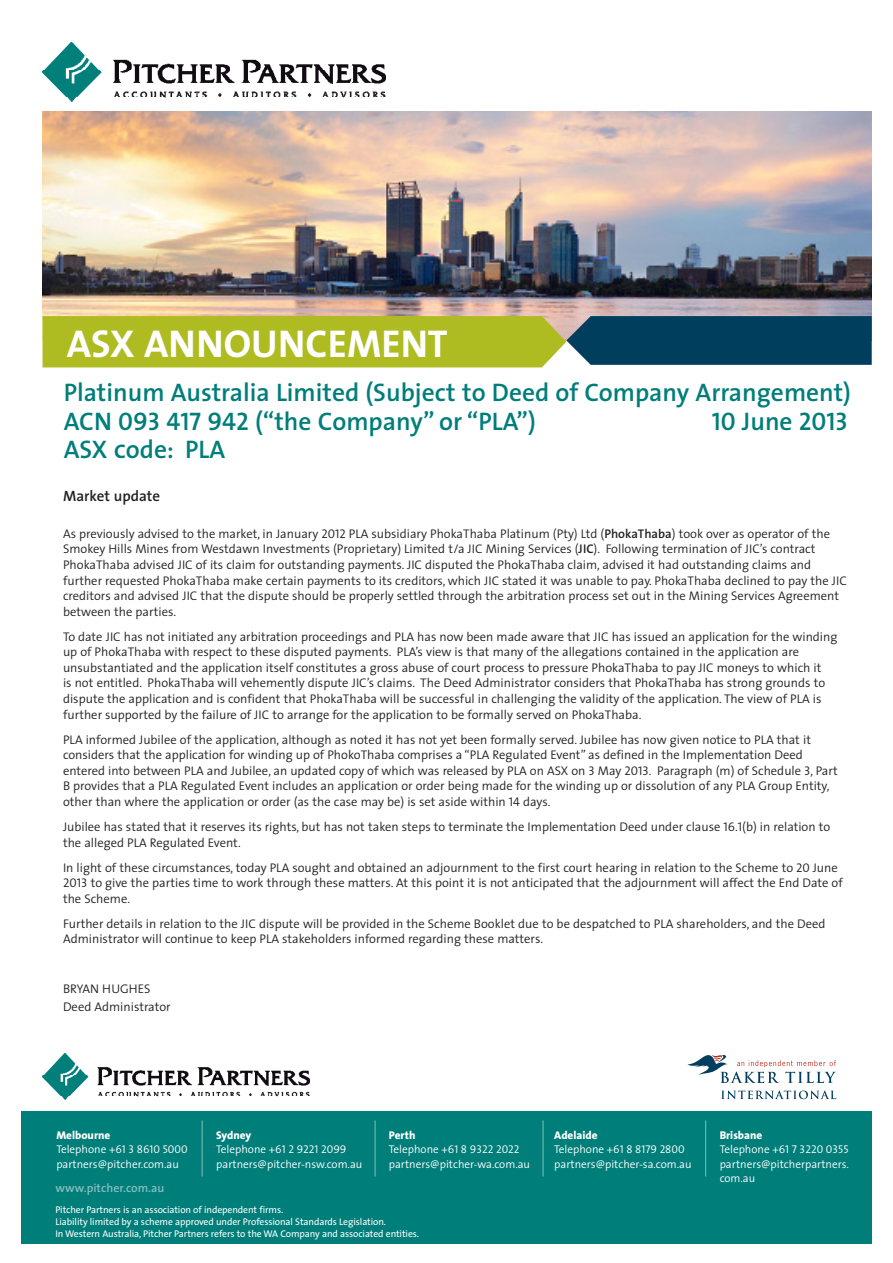
<style>
.page{position:relative;width:893px;height:1263px;background:#fff}
.page>*{position:absolute;margin:0;border:0;box-sizing:border-box;transform-origin:0 0}
.Body_copy{font:700 39px "The Sans";color:#fff}
.Large_heading{font:600 25.5px "The Sans";color:#007e7a}
.Sub_heading_black{font:25.5px "The Sans Semi Bold Caps";color:#007e7a}
.Body_copy-2{font:600 15px "The Sans";color:#231f20}
.Body_copy-3{font:300 12.6px/15.6px "The Sans";color:#231f20}
.website_small{font:600 12px "The Sans";letter-spacing:.005em;color:#84bebe}
.Contact_body_white{font:300 11.25px/14.2px "The Sans";color:#fff}
.Contact_Bold_white{font:800 11.25px "The Sans";color:#fff}
.Disclaimer_white{font:9.75px/12px "The Sans";letter-spacing:-.01em;color:#fff}
.s1{font-family:"The Sans";font-weight:600}
.s2{font-family:"The Sans Semi Light Caps";font-weight:400}
.s3{font-weight:600}
</style>
<div class="page">
<img style="left:43px;top:111px;width:829px;height:205px">
<svg style="left:43px;top:316px;width:829px;height:51px;background:#75923e"></svg>
<div style="left:21px;top:1111px;width:851px;height:133px;background:#007e7a"></div>
<hr style="left:202px;top:1120px;width:1px;height:56px;background:#84bebe">
<hr style="left:375px;top:1120px;width:1px;height:56px;background:#84bebe">
<hr style="left:543px;top:1120px;width:1px;height:56px;background:#84bebe">
<hr style="left:705px;top:1120px;width:1px;height:56px;background:#84bebe">
<img style="left:43px;top:1054px;width:266px;height:46px">
<svg style="left:721px;top:1090px;width:115px;height:9px"></svg>
<svg style="left:687px;top:1054px;width:149px;height:29px"></svg>
<img style="left:43px;top:43px;width:343px;height:59px">
<p class="Body_copy" style="left:67px;top:311px;width:382px">ASX ANNOUNCEMENT</p>
<p class="Large_heading" style="left:64px;top:371px;width:789px">Platinum Australia Limited (Subject to Deed of Company Arrangement)</p>
<p class="Sub_heading_black" style="left:64px;top:400px;width:473px"><span class="s1">ACN</span> 093 417 942 (“<span class="s1">the</span> C<span class="s1">ompany</span>” <span class="s1">or</span> “PLA”)</p>
<p class="Sub_heading_black" style="left:712px;top:400px;width:138px">10 J<span class="s1">une</span> 2013</p>
<p class="Sub_heading_black" style="left:64px;top:428px;width:163px">ASX c<span class="s1">ode</span>: PLA</p>
<p class="Body_copy-2" style="left:63px;top:483px;width:99px">Market update</p>
<p class="Body_copy-3" style="left:63px;top:525px;width:785px">As previously advised to the market, in January <span class="s2">2012</span> PLA subsidiary PhokaThaba Platinum (Pty) Ltd (<span class="s3">PhokaThaba</span>) took over as operator of the Smokey Hills Mines from Westdawn Investments (Proprietary) Limited t/a JIC Mining Services (<span class="s3">JIC</span>). Following termination of JIC’s contract PhokaThaba advised JIC of its claim for outstanding payments. JIC disputed the PhokaThaba claim, advised it had outstanding claims and further requested PhokaThaba make certain payments to its creditors, which JIC stated it was unable to pay. PhokaThaba declined to pay the JIC creditors and advised JIC that the dispute should be properly settled through the arbitration process set out in the Mining Services Agreement between the parties.</p>
<p class="Body_copy-3" style="left:63px;top:628px;width:776px">To date JIC has not initiated any arbitration proceedings and PLA has now been made aware that JIC has issued an application for the winding up of PhokaThaba with respect to these disputed payments. PLA’s view is that many of the allegations contained in the application are unsubstantiated and the application itself constitutes a gross abuse of court process to pressure PhokaThaba to pay JIC moneys to which it<br>is not entitled. PhokaThaba will vehemently dispute JIC’s claims. The Deed Administrator considers that PhokaThaba has strong grounds to dispute the application and is confident that PhokaThaba will be successful in challenging the validity of the application. The view of PLA is further supported by the failure of JIC to arrange for the application to be formally served on PhokaThaba.</p>
<p class="Body_copy-3" style="left:63px;top:731px;width:776px">PLA informed Jubilee of the application, although as noted it has not yet been formally served. Jubilee has now given notice to PLA that it considers that the application for winding up of PhokoThaba comprises a “PLA Regulated Event” as defined in the Implementation Deed entered into between PLA and Jubilee, an updated copy of which was released by PLA on ASX on <span class="s2">3</span> May <span class="s2">2013</span>. Paragraph (m) of Schedule <span class="s2">3</span>, Part B provides that a PLA Regulated Event includes an application or order being made for the winding up or dissolution of any PLA Group Entity, other than where the application or order (as the case may be) is set aside within <span class="s2">14</span> days.</p>
<p class="Body_copy-3" style="left:63px;top:818px;width:769px">Jubilee has stated that it reserves its rights, but has not taken steps to terminate the Implementation Deed under clause <span class="s2">16</span>.<span class="s2">1</span>(b) in relation to the alleged PLA Regulated Event.</p>
<p class="Body_copy-3" style="left:63px;top:859px;width:781px">In light of these circumstances, today PLA sought and obtained an adjournment to the first court hearing in relation to the Scheme to <span class="s2">20</span> June<br><span class="s2">2013</span> to give the parties time to work through these matters. At this point it is not anticipated that the adjournment will affect the End Date of the Scheme.</p>
<p class="Body_copy-3" style="left:63px;top:915px;width:764px">Further details in relation to the JIC dispute will be provided in the Scheme Booklet due to be despatched to PLA shareholders, and the Deed<br>Administrator will continue to keep PLA stakeholders informed regarding these matters.</p>
<p class="Body_copy-3" style="left:63px;top:980px;width:109px;line-height:17.2px">BRYAN HUGHES<br>Deed Administrator</p>
<p class="Contact_Bold_white" style="left:56px;top:1126px;width:55px">Melbourne</p>
<p class="Contact_body_white" style="left:56px;top:1142px;width:133px">Telephone <span class="s2">+61 3 8610 5000 </span>partners@pitcher.com.au</p>
<p class="website_small" style="left:55px;top:1178px;width:111px">www.pitcher.com.au</p>
<p class="Contact_Bold_white" style="left:216px;top:1126px;width:37px">Sydney</p>
<p class="Contact_body_white" style="left:216px;top:1142px;width:148px">Telephone <span class="s2">+61 2 9221 2099 </span>partners@pitcher-nsw.com.au</p>
<p class="Contact_Bold_white" style="left:389px;top:1126px;width:28px">Perth</p>
<p class="Contact_body_white" style="left:389px;top:1142px;width:143px">Telephone <span class="s2">+61 8 9322 2022 </span>partners@pitcher-wa.com.au</p>
<p class="Disclaimer_white" style="left:55px;top:1203px;width:365px">Pitcher Partners is an association of independent firms.<br>Liability limited by a scheme approved under Professional Standards Legislation.<br>In Western Australia, Pitcher Partners refers to the WA Company and associated entities.</p>
<p class="Contact_Bold_white" style="left:554px;top:1126px;width:45px">Adelaide</p>
<p class="Contact_body_white" style="left:554px;top:1142px;width:139px">Telephone <span class="s2">+61 8 8179 2800 </span>partners@pitcher-sa.com.au</p>
<p class="Contact_Bold_white" style="left:720px;top:1126px;width:44px">Brisbane</p>
<p class="Contact_body_white" style="left:720px;top:1142px;width:131px;text-align:justify">Telephone <span class="s2">+61 7 3220 0355 </span>partners@pitcherpartners. com.au</p>
</div>
